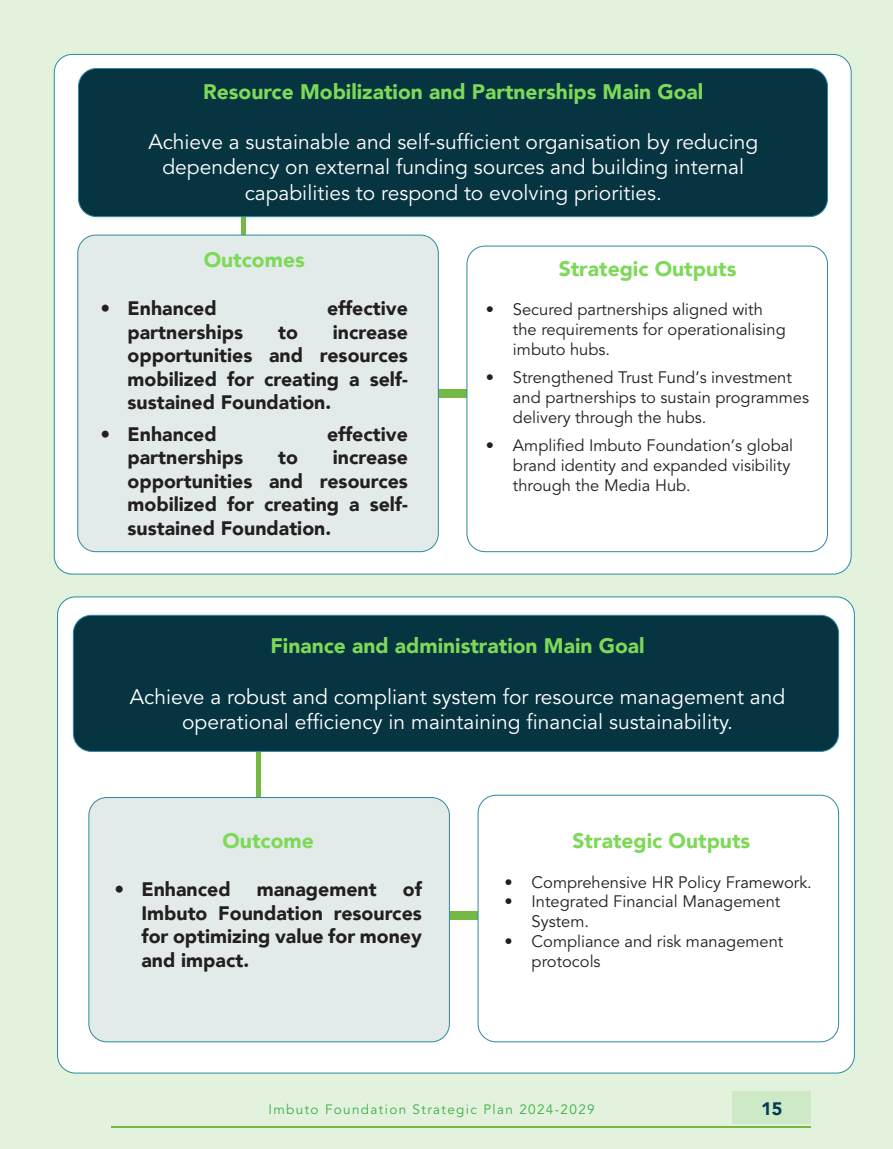
<style>
.page{position:relative;width:893px;height:1149px;background:#fff}
.page>*{position:absolute;margin:0;border:0;box-sizing:border-box;transform-origin:0 0}
.t1{font:21px/25.2px "Avenir";color:#fff;text-align:center}
.t2{font:900 21px "Avenir";color:#7dd957}
.t3{font:900 19.5px/23.4px "Avenir";color:#231f20;text-align:justify}
.t4{font:900 18px "Avenir";color:#013957}
.t5{font:16.5px/19.8px "Avenir";color:#231f20}
.t6{font:13.5px "Avenir";letter-spacing:.1em;color:#40ae49}
</style>
<div class="page">
<div style="left:0;top:0;width:893px;height:1148px;background:#e2f2dd"></div>
<hr style="left:112px;top:1125px;width:699px;height:2px;background:#73b943">
<div style="left:732px;top:1090px;width:79px;height:33px;background:#cee9c5"></div>
<div style="left:54px;top:54px;width:797px;height:520px;background:#fff;border-radius:18px"></div>
<div style="left:58px;top:596px;width:796px;height:476px;background:#fff;border-radius:18px"></div>
<hr style="left:256px;top:715px;width:4px;height:163px;background:#73b943">
<div style="left:241px;top:164px;width:5px;height:163px;background:#73b943"></div>
<div style="left:415px;top:389px;width:81px;height:9px;background:#73b943"></div>
<div style="left:439px;top:910px;width:80px;height:9px;background:#73b943"></div>
<div style="left:79px;top:68px;width:748px;height:148px;background:#063441;border-radius:18px"></div>
<div style="left:78px;top:68px;width:750px;height:149px;border:1px solid #2a8b9d;border-radius:18px"></div>
<div style="left:73px;top:615px;width:766px;height:136px;background:#063441;border-radius:18px"></div>
<div style="left:73px;top:614px;width:766px;height:137px;border:1px solid #2a8b9d;border-radius:18px"></div>
<div style="left:78px;top:235px;width:360px;height:316px;background:#e2ebe9;border-radius:18px"></div>
<div style="left:77px;top:235px;width:362px;height:317px;border:1px solid #2a8b9d;border-radius:18px"></div>
<div style="left:89px;top:797px;width:360px;height:244px;background:#e2ebe9;border-radius:18px"></div>
<div style="left:88px;top:796px;width:362px;height:245px;border:1px solid #2a8b9d;border-radius:18px"></div>
<div style="left:467px;top:246px;width:360px;height:305px;background:#fff;border-radius:18px"></div>
<div style="left:467px;top:246px;width:361px;height:306px;border:1px solid #2a8b9d;border-radius:18px"></div>
<div style="left:478px;top:795px;width:361px;height:246px;background:#fff;border-radius:18px"></div>
<div style="left:478px;top:794px;width:361px;height:247px;border:1px solid #2a8b9d;border-radius:18px"></div>
<p class="t2" style="left:203px;top:73px;width:502px">Resource Mobilization and Partnerships Main Goal</p>
<p class="t1" style="left:148px;top:130px;width:611px">Achieve a sustainable and self-sufficient organisation by reducing dependency on external funding sources and building internal capabilities to respond to evolving priorities.</p>
<p class="t2" style="left:204px;top:241px;width:103px">Outcomes</p>
<p class="t3" style="left:101px;top:296px;width:118px">• Enhanced</p>
<p class="t3" style="left:327px;top:296px;width:82px">effective</p>
<p class="t3" style="left:128px;top:320px;width:117px">partnerships</p>
<p class="t3" style="left:278px;top:320px;width:21px">to</p>
<p class="t3" style="left:128px;top:320px;width:282px;text-indent:205px">increase opportunities and resources mobilized for creating a self&shy;sustained Foundation.</p>
<p class="t3" style="left:101px;top:422px;width:118px">• Enhanced</p>
<p class="t3" style="left:327px;top:422px;width:82px">effective</p>
<p class="t3" style="left:128px;top:445px;width:117px">partnerships</p>
<p class="t3" style="left:278px;top:445px;width:21px">to</p>
<p class="t3" style="left:128px;top:445px;width:282px;text-indent:205px">increase opportunities and resources mobilized for creating a self&shy;sustained Foundation.</p>
<p class="t2" style="left:559px;top:250px;width:179px">Strategic Outputs</p>
<p class="t5" style="left:513px;top:300px;width:274px;text-indent:-27px">• Secured partnerships aligned with the requirements for operationalising imbuto hubs.</p>
<p class="t5" style="left:513px;top:368px;width:298px;text-indent:-27px">• Strengthened Trust Fund’s investment and partnerships to sustain programmes delivery through the hubs.</p>
<p class="t5" style="left:513px;top:436px;width:282px;text-indent:-27px">• Amplified Imbuto Foundation’s global brand identity and expanded visibility through the Media Hub.</p>
<p class="t2" style="left:270px;top:627px;width:376px">Finance and administration Main Goal</p>
<p class="t1" style="left:130px;top:684px;width:657px">Achieve a robust and compliant system for resource management and operational efficiency in maintaining financial sustainability.</p>
<p class="t2" style="left:222px;top:822px;width:93px">Outcome</p>
<p class="t3" style="left:114px;top:877px;width:118px">• Enhanced</p>
<p class="t3" style="left:257px;top:877px;width:121px">management</p>
<p class="t3" style="left:141px;top:877px;width:282px;text-indent:261px">of Imbuto Foundation resources for optimizing value for money and impact.</p>
<p class="t2" style="left:573px;top:822px;width:179px">Strategic Outputs</p>
<p class="t5" style="left:505px;top:872px;width:309px">• Comprehensive HR Policy Framework.</p>
<p class="t5" style="left:532px;top:892px;width:250px;text-indent:-27px">• Integrated Financial Management<br>System.</p>
<p class="t5" style="left:532px;top:931px;width:253px;text-indent:-27px">• Compliance and risk management protocols</p>
<p class="t6" style="left:268px;top:1099px;width:328px">Imbuto Foundation Strategic Plan 2024-2029</p>
<p class="t4" style="left:761px;top:1092px;width:23px">15</p>
</div>
